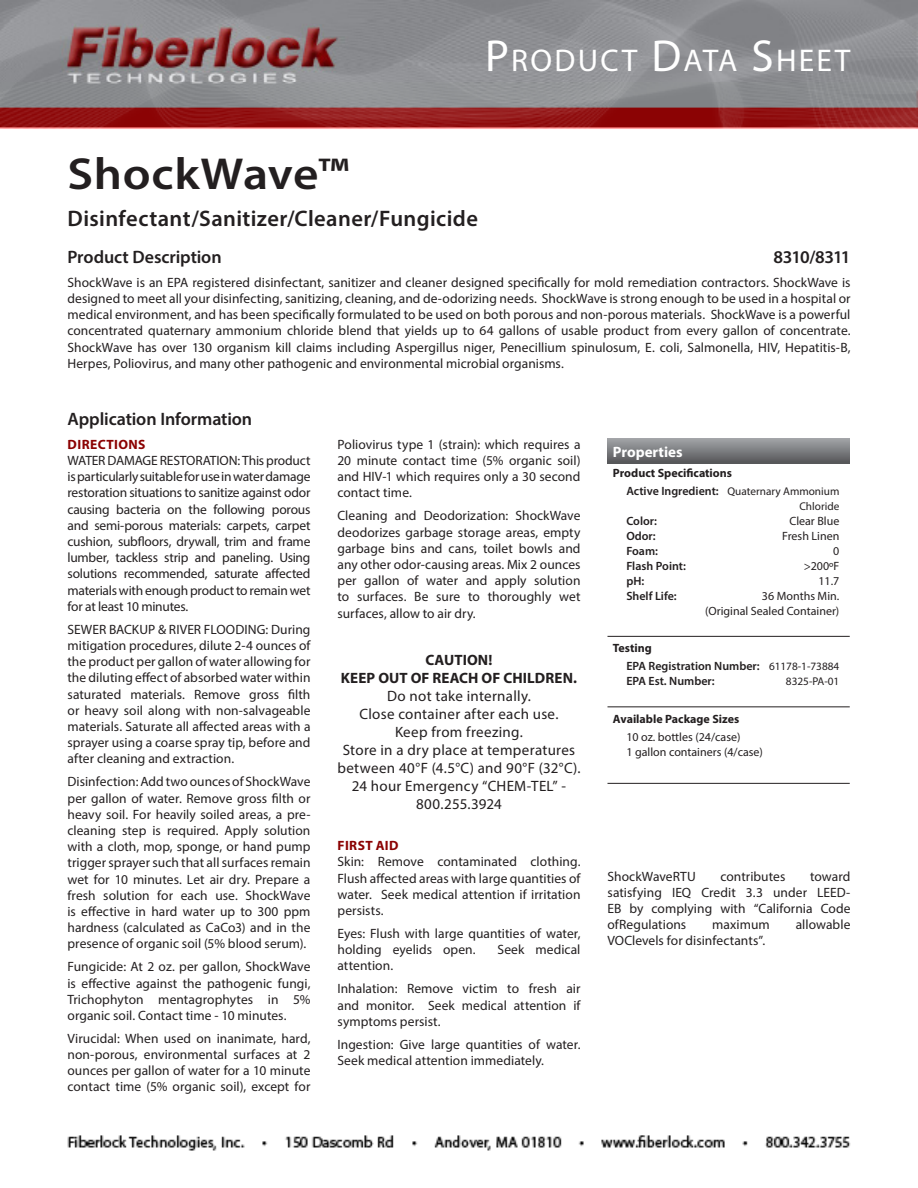
<style>
.page{position:relative;width:918px;height:1188px;background:#fff}
.page>*{position:absolute;margin:0;border:0;box-sizing:border-box;transform-origin:0 0}
.Product_Name_-_PDS{font:600 45px "Myriad Pro";letter-spacing:.01em;color:#231f20;scale:1.1 1}
.t1{font:31.5px "Myriad Pro";letter-spacing:.07em;color:#fff}
.Product_Name__Expand{font:600 22.5px "Myriad Pro";letter-spacing:.02em;color:#231f20}
.Product_Number_-_PDS{font:600 18px "Myriad Pro";letter-spacing:-.005em;color:#231f20}
.Product_Number_-_PDS-2{font:600 18px "Myriad Pro";letter-spacing:-.055em;color:#231f20}
.Caution_Regular_-_PD{font:15px/18px "Myriad Pro";letter-spacing:.02em;color:#231f20;text-align:center}
.Caution__Bold__-_PDS{font:700 15px "Myriad Pro";letter-spacing:.01em;color:#231f20}
.t2{font:700 15px "Myriad Pro";color:#fff}
.Paragraph_9pt_-_PDS{font:13.5px/16.2px "Myriad Pro";letter-spacing:.005em;color:#231f20;text-align:justify}
.Section_Header__Red{font:700 13.5px "Myriad Pro";letter-spacing:.03em;color:#8b0202}
.t3{font:12px "Myriad Pro";color:#231f20}
.t4{font:600 12px "Myriad Pro";color:#231f20}
.t5{font:700 12px "Myriad Pro";color:#231f20}
.t6{font:11.25px "Myriad Pro";color:#231f20}
.s1{font-size:45px}
.s2{font-weight:600;font-size:12px}
.s3{font-weight:400;font-size:11.25px}
</style>
<div class="page">
<img style="left:0;top:0;width:918px;height:1151px">
<svg style="left:608px;top:439px;width:242px;height:25px;background:#797b7e"></svg>
<hr style="left:608px;top:636px;width:242px;height:1px;background:#231f20">
<hr style="left:608px;top:706px;width:242px;height:1px;background:#231f20">
<hr style="left:608px;top:783px;width:242px;height:1px;background:#231f20">
<h2 class="t1" style="left:485px;top:41px;width:367px"><span class="s1">P</span>RODUCT <span class="s1">D</span>ATA <span class="s1">S</span>HEET</h2>
<p class="Product_Name_-_PDS" style="left:68px;top:145px;width:257px">ShockWave™</p>
<p class="Product_Name__Expand" style="left:68px;top:204px;width:412px">Disinfectant/Sanitizer/Cleaner/Fungicide</p>
<h3 class="Product_Number_-_PDS" style="left:68px;top:246px;width:156px">Product Description</h3>
<p class="Product_Number_-_PDS-2" style="left:774px;top:246px;width:78px">8310/8311</p>
<p class="Paragraph_9pt_-_PDS" style="left:68px;top:274px;width:785px">ShockWave is an EPA registered disinfectant, sanitizer and cleaner designed specifically for mold remediation contractors. ShockWave is designed to meet all your disinfecting, sanitizing, cleaning, and de-odorizing needs. ShockWave is strong enough to be used in a hospital or medical environment, and has been specifically formulated to be used on both porous and non-porous materials. ShockWave is a powerful concentrated quaternary ammonium chloride blend that yields up to 64 gallons of usable product from every gallon of concentrate.<br>ShockWave has over 130 organism kill claims including Aspergillus niger, Penecillium spinulosum, E. coli, Salmonella, HIV, Hepatitis-B, Herpes, Poliovirus, and many other pathogenic and environmental microbial organisms.</p>
<h3 class="Product_Number_-_PDS" style="left:68px;top:408px;width:186px">Application Information</h3>
<p class="Section_Header__Red" style="left:68px;top:436px;width:79px">DIRECTIONS</p>
<p class="Paragraph_9pt_-_PDS" style="left:68px;top:452px;width:245px">WATER DAMAGE RESTORATION: This product is particularly suitable for use in water damage restoration situations to sanitize against odor causing bacteria on the following porous and semi-porous materials: carpets, carpet cushion, subfloors, drywall, trim and frame lumber, tackless strip and paneling. Using solutions recommended, saturate affected materials with enough product to remain wet for at least 10 minutes.</p>
<p class="Paragraph_9pt_-_PDS" style="left:68px;top:621px;width:245px">SEWER BACKUP &amp; RIVER FLOODING: During mitigation procedures, dilute 2-4 ounces of the product per gallon of water allowing for the diluting effect of absorbed water within saturated materials. Remove gross filth or heavy soil along with non-salvageable materials. Saturate all affected areas with a sprayer using a coarse spray tip, before and after cleaning and extraction.</p>
<p class="Paragraph_9pt_-_PDS" style="left:68px;top:774px;width:245px">Disinfection: Add two ounces of ShockWave per gallon of water. Remove gross filth or heavy soil. For heavily soiled areas, a pre&shy;cleaning step is required. Apply solution with a cloth, mop, sponge, or hand pump trigger sprayer such that all surfaces remain wet for 10 minutes. Let air dry. Prepare a fresh solution for each use. ShockWave is effective in hard water up to 300 ppm hardness (calculated as CaCo3) and in the presence of organic soil (5% blood serum).</p>
<p class="Paragraph_9pt_-_PDS" style="left:68px;top:958px;width:245px">Fungicide: At 2 oz. per gallon, ShockWave is effective against the pathogenic fungi, Trichophyton mentagrophytes in 5% organic soil. Contact time - 10 minutes.</p>
<p class="Paragraph_9pt_-_PDS" style="left:68px;top:1030px;width:245px">Virucidal: When used on inanimate, hard, non-porous, environmental surfaces at 2 ounces per gallon of water for a 10 minute contact time (5% organic soil), except for</p>
<p class="Paragraph_9pt_-_PDS" style="left:338px;top:436px;width:245px">Poliovirus type 1 (strain): which requires a 20 minute contact time (5% organic soil) and HIV-1 which requires only a 30 second contact time.</p>
<p class="Paragraph_9pt_-_PDS" style="left:338px;top:508px;width:245px">Cleaning and Deodorization: ShockWave deodorizes garbage storage areas, empty garbage bins and cans, toilet bowls and any other odor-causing areas. Mix 2 ounces per gallon of water and apply solution to surfaces. Be sure to thoroughly wet surfaces, allow to air dry.</p>
<p class="Caution__Bold__-_PDS" style="left:426px;top:650px;width:68px">CAUTION!</p>
<p class="Caution__Bold__-_PDS" style="left:341px;top:668px;width:238px">KEEP OUT OF REACH OF CHILDREN.</p>
<p class="Caution_Regular_-_PD" style="left:387px;top:687px;width:145px">Do not take internally.</p>
<p class="Caution_Regular_-_PD" style="left:360px;top:705px;width:200px">Close container after each use.</p>
<p class="Caution_Regular_-_PD" style="left:343px;top:723px;width:234px">Keep from freezing.<br>Store in a dry place at temperatures</p>
<p class="Caution_Regular_-_PD" style="left:338px;top:759px;width:245px">between 40°F (4.5°C) and 90°F (32°C).</p>
<p class="Caution_Regular_-_PD" style="left:352px;top:777px;width:216px">24 hour Emergency “CHEM-TEL” -<br>800.255.3924</p>
<p class="Section_Header__Red" style="left:338px;top:837px;width:62px">FIRST AID</p>
<p class="Paragraph_9pt_-_PDS" style="left:338px;top:854px;width:245px">Skin: Remove contaminated clothing.<br>Flush affected areas with large quantities of water. Seek medical attention if irritation persists.</p>
<p class="Paragraph_9pt_-_PDS" style="left:338px;top:925px;width:245px">Eyes: Flush with large quantities of water, holding eyelids open.</p>
<p class="Paragraph_9pt_-_PDS" style="left:498px;top:941px;width:84px">Seek medical</p>
<p class="Paragraph_9pt_-_PDS" style="left:338px;top:958px;width:57px">attention.</p>
<p class="Paragraph_9pt_-_PDS" style="left:338px;top:981px;width:245px">Inhalation: Remove victim to fresh air and monitor. Seek medical attention if symptoms persist.</p>
<p class="Paragraph_9pt_-_PDS" style="left:338px;top:1036px;width:245px">Ingestion: Give large quantities of water.<br>Seek medical attention immediately.</p>
<p class="t2" style="left:613px;top:442px;width:71px">Properties</p>
<p class="t5" style="left:613px;top:465px;width:121px">Product Specifications</p>
<p class="t6" style="left:626px;top:484px;width:215px"><span class="s2">Active Ingredient:</span> Quaternary Ammonium</p>
<p class="t6" style="left:799px;top:499px;width:41px">Chloride</p>
<p class="t4" style="left:626px;top:513px;width:32px">Color:</p>
<p class="t3" style="left:789px;top:513px;width:52px">Clear Blue</p>
<p class="t4" style="left:626px;top:528px;width:31px">Odor:</p>
<p class="t3" style="left:782px;top:528px;width:59px">Fresh Linen</p>
<p class="t4" style="left:626px;top:543px;width:33px">Foam:</p>
<p class="t3" style="left:833px;top:543px;width:8px">0</p>
<p class="t4" style="left:626px;top:558px;width:61px">Flash Point:</p>
<p class="t3" style="left:804px;top:558px;width:37px">&gt;200ºF</p>
<p class="t4" style="left:626px;top:573px;width:19px">pH:</p>
<p class="t3" style="left:818px;top:573px;width:22px">11.7</p>
<p class="t4" style="left:626px;top:588px;width:52px">Shelf Life:</p>
<p class="t3" style="left:762px;top:588px;width:79px">36 Months Min.</p>
<p class="t3" style="left:705px;top:603px;width:136px">(Original Sealed Container)</p>
<p class="t5" style="left:613px;top:640px;width:40px">Testing</p>
<p class="t4" style="left:626px;top:658px;width:215px">EPA Registration Number: <span class="s3">61178-1-73884</span></p>
<p class="t4" style="left:626px;top:673px;width:90px">EPA Est. Number:</p>
<p class="t6" style="left:786px;top:674px;width:55px">8325-PA-01</p>
<p class="t5" style="left:613px;top:711px;width:128px">Available Package Sizes</p>
<p class="t3" style="left:626px;top:729px;width:116px">10 oz. bottles (24/case)</p>
<p class="t3" style="left:626px;top:744px;width:138px">1 gallon containers (4/case)</p>
<p class="Paragraph_9pt_-_PDS" style="left:608px;top:868px;width:245px;text-indent:203px">toward satisfying IEQ Credit 3.3 under LEED-EB by complying with “California Code ofRegulations</p>
<p class="Paragraph_9pt_-_PDS" style="left:608px;top:868px;width:90px">ShockWaveRTU</p>
<p class="Paragraph_9pt_-_PDS" style="left:720px;top:868px;width:66px">contributes</p>
<p class="Paragraph_9pt_-_PDS" style="left:712px;top:916px;width:59px">maximum</p>
<p class="Paragraph_9pt_-_PDS" style="left:796px;top:916px;width:56px">allowable</p>
<p class="Paragraph_9pt_-_PDS" style="left:608px;top:933px;width:159px">VOClevels for disinfectants”.</p>
</div>
